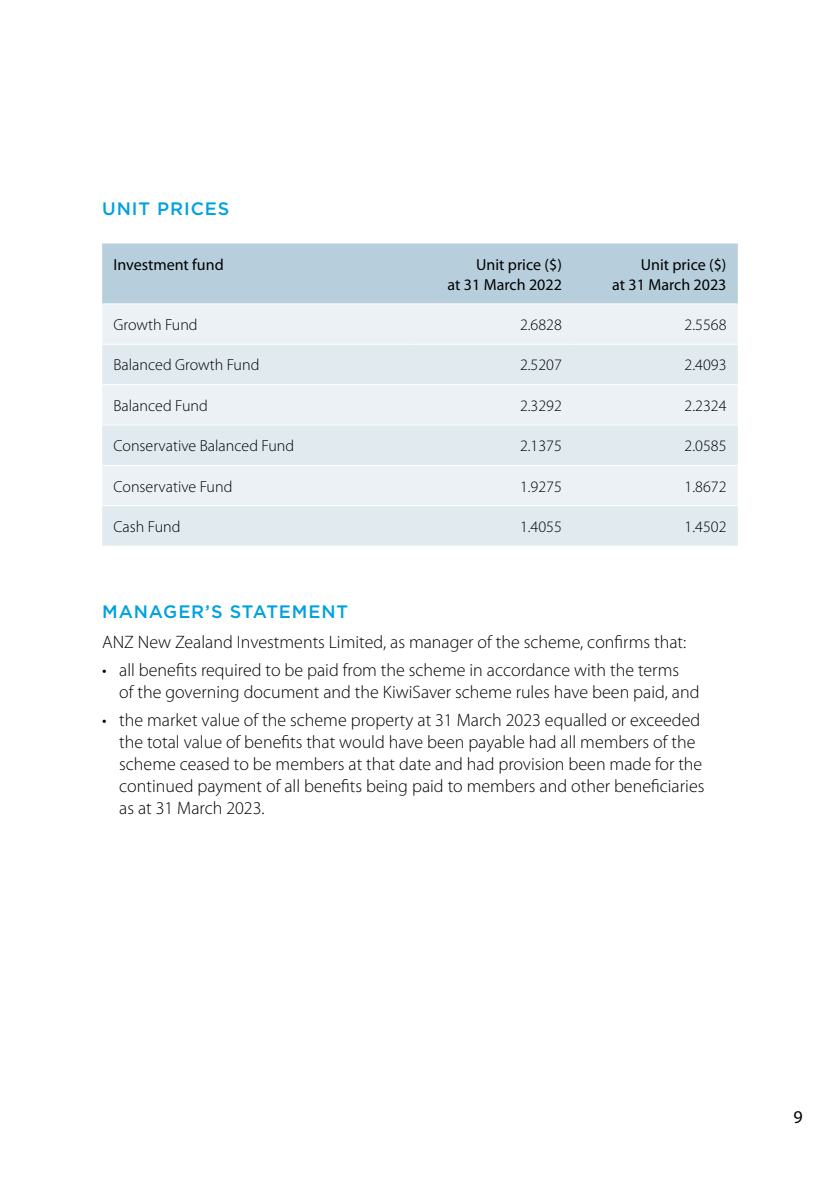
<style>
.page{position:relative;width:840px;height:1191px;background:#fff}
.page>*{position:absolute;margin:0;border:0;box-sizing:border-box;transform-origin:0 0}
.t1{font:300 18px/22px "Myriad Pro";color:#000}
.t2{font:500 18px "Gotham";letter-spacing:.05em;color:#00a1e0}
.t3{font:18px "Myriad Pro";color:#000}
.t4{font:300 16px "Myriad Pro";color:#000}
.t5{font:16px/20px "Myriad Pro";color:#000;text-align:right}
</style>
<div class="page">
<div style="left:102px;top:243px;width:635px;height:60px;background:#b7cfdc"></div>
<div style="left:102px;top:304px;width:635px;height:40px;background:#ebf1f5"></div>
<svg style="left:102px;top:345px;width:635px;height:200px;background:#e5ecf1"></svg>
<hr style="left:102px;top:384px;width:306px;height:1px;background:#fff">
<hr style="left:408px;top:384px;width:165px;height:1px;background:#fff">
<hr style="left:573px;top:384px;width:164px;height:1px;background:#fff">
<hr style="left:102px;top:424px;width:306px;height:1px;background:#fff">
<hr style="left:408px;top:424px;width:165px;height:1px;background:#fff">
<hr style="left:573px;top:424px;width:164px;height:1px;background:#fff">
<hr style="left:102px;top:465px;width:306px;height:1px;background:#fff">
<hr style="left:408px;top:465px;width:165px;height:1px;background:#fff">
<hr style="left:573px;top:465px;width:164px;height:1px;background:#fff">
<hr style="left:102px;top:505px;width:306px;height:1px;background:#fff">
<hr style="left:408px;top:505px;width:165px;height:1px;background:#fff">
<hr style="left:573px;top:505px;width:164px;height:1px;background:#fff">
<p class="t2" style="left:102px;top:196px;width:129px">UNIT PRICES</p>
<p class="t5" style="left:113px;top:254px;width:112px">Investment fund</p>
<p class="t5" style="left:447px;top:254px;width:116px">Unit price ($)<br>at 31 March 2022</p>
<p class="t5" style="left:612px;top:254px;width:116px">Unit price ($)<br>at 31 March 2023</p>
<p class="t4" style="left:113px;top:315px;width:86px">Growth Fund</p>
<p class="t4" style="left:519px;top:315px;width:43px">2.6828</p>
<p class="t4" style="left:684px;top:315px;width:43px">2.5568</p>
<p class="t4" style="left:113px;top:355px;width:147px">Balanced Growth Fund</p>
<p class="t4" style="left:519px;top:355px;width:43px">2.5207</p>
<p class="t4" style="left:684px;top:355px;width:43px">2.4093</p>
<p class="t4" style="left:113px;top:396px;width:96px">Balanced Fund</p>
<p class="t4" style="left:519px;top:396px;width:43px">2.3292</p>
<p class="t4" style="left:684px;top:396px;width:43px">2.2324</p>
<p class="t4" style="left:113px;top:436px;width:182px">Conservative Balanced Fund</p>
<p class="t4" style="left:519px;top:436px;width:43px">2.1375</p>
<p class="t4" style="left:684px;top:436px;width:43px">2.0585</p>
<p class="t4" style="left:113px;top:476px;width:120px">Conservative Fund</p>
<p class="t4" style="left:519px;top:476px;width:43px">1.9275</p>
<p class="t4" style="left:684px;top:476px;width:43px">1.8672</p>
<p class="t4" style="left:113px;top:517px;width:68px">Cash Fund</p>
<p class="t4" style="left:519px;top:517px;width:43px">1.4055</p>
<p class="t4" style="left:684px;top:517px;width:43px">1.4502</p>
<p class="t2" style="left:102px;top:599px;width:247px">MANAGER’S STATEMENT</p>
<p class="t1" style="left:102px;top:631px;width:585px">ANZ New Zealand Investments Limited, as manager of the scheme, confirms that:</p>
<p class="t1" style="left:119px;top:658px;width:581px;text-indent:-17px">• all benefits required to be paid from the scheme in accordance with the terms<br>of the governing document and the KiwiSaver scheme rules have been paid, and</p>
<p class="t1" style="left:119px;top:708px;width:586px;text-indent:-17px">• the market value of the scheme property at 31 March 2023 equalled or exceeded the total value of benefits that would have been payable had all members of the scheme ceased to be members at that date and had provision been made for the continued payment of all benefits being paid to members and other beneficiaries as at 31 March 2023.</p>
<p class="t3" style="left:793px;top:1105px;width:11px">9</p>
</div>
